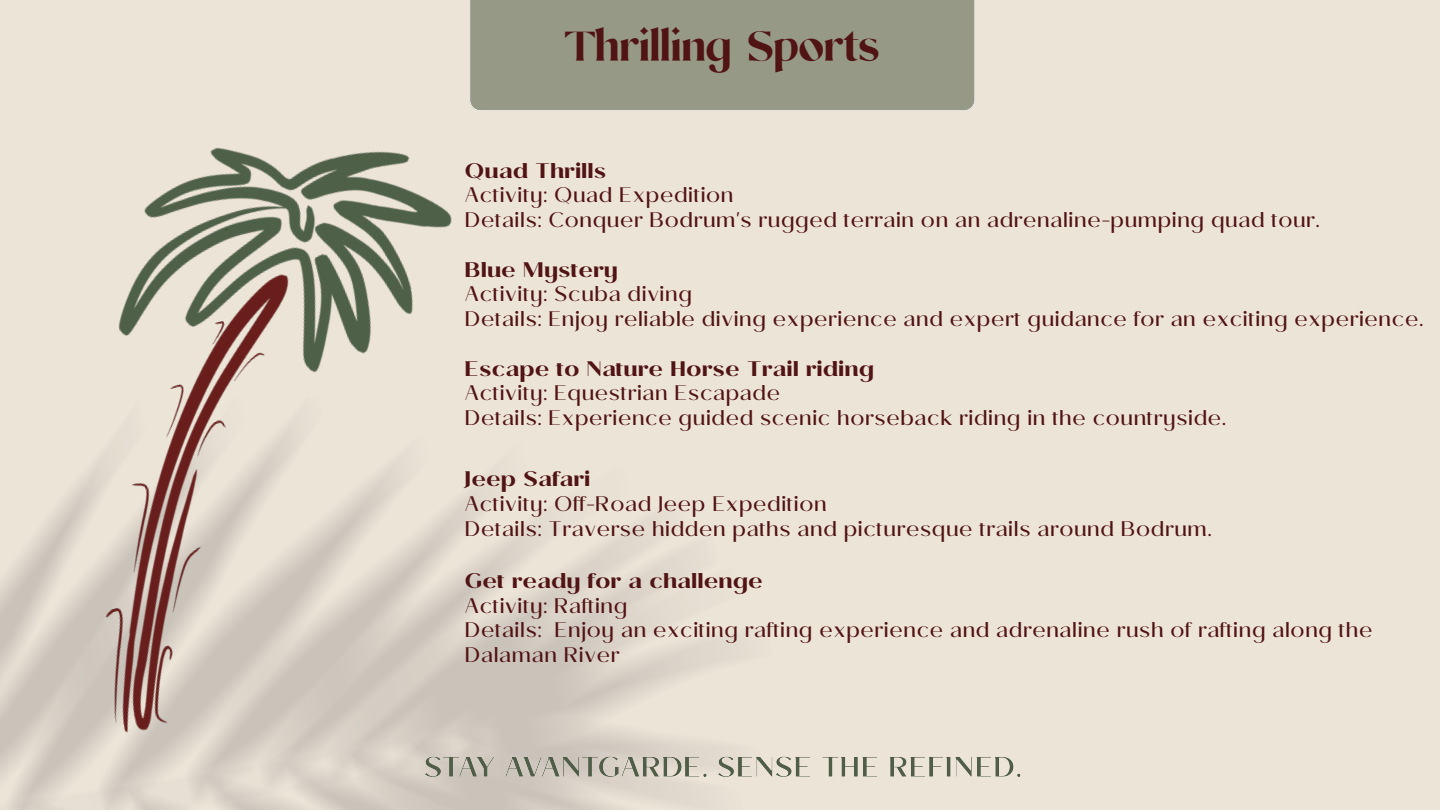
<style>
.page{position:relative;width:1440px;height:810px;background:#ede4d8}
.page>*{position:absolute;margin:0;border:0;box-sizing:border-box;transform-origin:0 0}
.t1{font:300 50px "Mikela";color:#511414}
.t2{font:21px/24.8px "Miamo";color:#511414}
.t3{font:700 21px "Miamo";color:#511414}
</style>
<div class="page">
<img style="left:419px;top:500px;width:602px;height:310px">
<div style="left:469px;top:0;width:506px;height:111px;background:#979987"></div>
<img style="left:0;top:40px;width:661px;height:730px">
<p class="t1" style="left:565px;top:18px;width:315px">Thrilling Sports</p>
<p class="t3" style="left:465px;top:158px;width:143px">Quad Thrills</p>
<p class="t2" style="left:465px;top:183px;width:271px">Activity: Quad Expedition</p>
<p class="t2" style="left:465px;top:207px;width:857px">Details: Conquer Bodrum's rugged terrain on an adrenaline-pumping quad tour.</p>
<p class="t3" style="left:465px;top:257px;width:155px">Blue Mystery</p>
<p class="t2" style="left:465px;top:282px;width:229px">Activity: Scuba diving</p>
<p class="t2" style="left:465px;top:306px;width:960px">Details: Enjoy reliable diving experience and expert guidance for an exciting experience.</p>
<p class="t3" style="left:465px;top:356px;width:411px">Escape to Nature Horse Trail riding</p>
<p class="t2" style="left:465px;top:381px;width:317px">Activity: Equestrian Escapade</p>
<p class="t2" style="left:465px;top:405px;width:763px">Details: Experience guided scenic horseback riding in the countryside.</p>
<p class="t3" style="left:465px;top:467px;width:127px">Jeep Safari</p>
<p class="t2" style="left:465px;top:491px;width:364px">Activity: Off-Road Jeep Expedition</p>
<p class="t2" style="left:465px;top:516px;width:749px">Details: Traverse hidden paths and picturesque trails around Bodrum.</p>
<p class="t3" style="left:465px;top:568px;width:300px">Get ready for a challenge</p>
<p class="t2" style="left:465px;top:593px;width:165px">Activity: Rafting</p>
<p class="t2" style="left:465px;top:618px;width:910px">Details: Enjoy an exciting rafting experience and adrenaline rush of rafting along the<br>Dalaman River</p>
</div>
